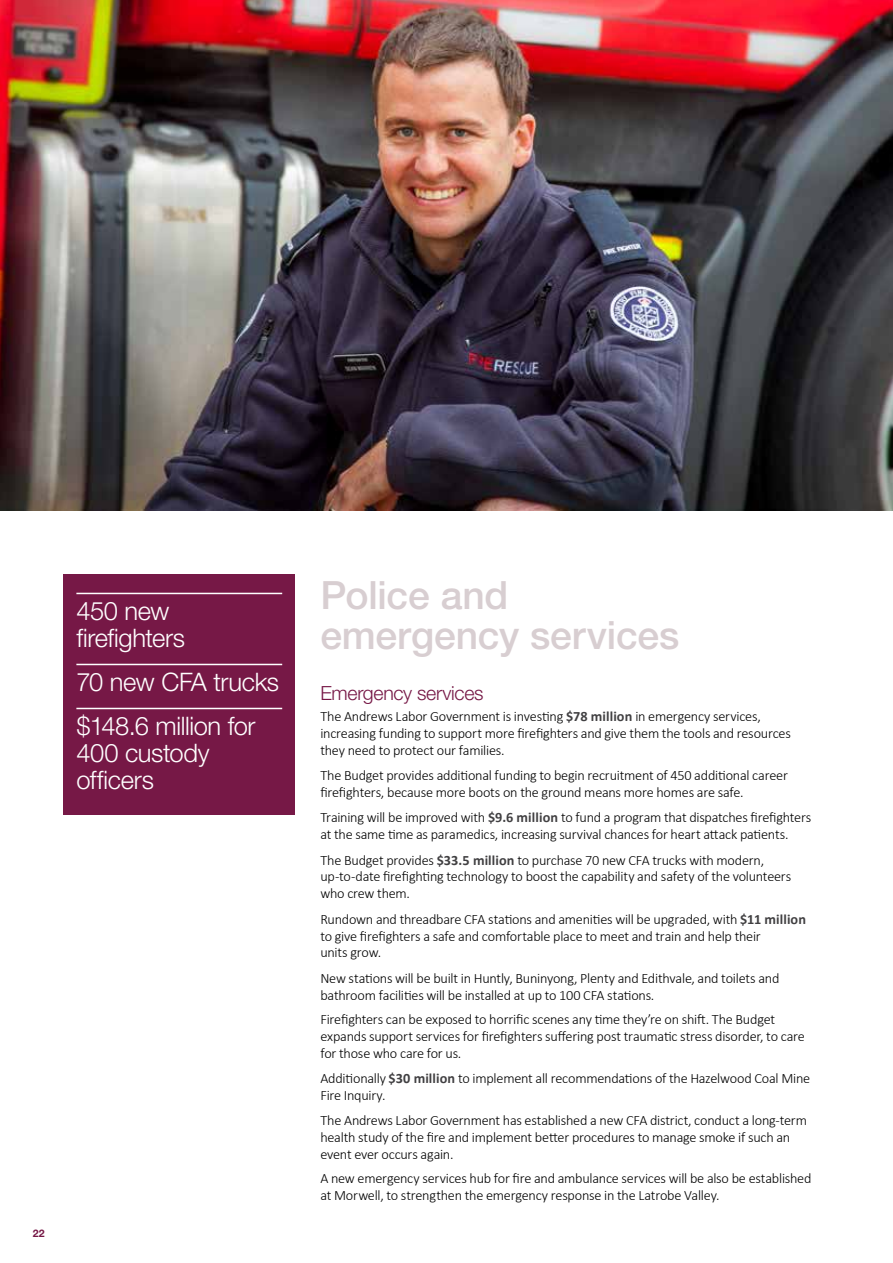
<style>
.page{position:relative;width:893px;height:1263px;background:#fff}
.page>*{position:absolute;margin:0;border:0;box-sizing:border-box;transform-origin:0 0}
.t1{font:500 39px/40.5px "Helvetica Neue";letter-spacing:-.005em;color:#d8ced1}
.t2{font:300 25.5px/27px "Helvetica Neue";letter-spacing:-.015em;color:#fff}
.t3{font:300 19.5px "Helvetica Neue";letter-spacing:-.015em;color:#761846}
.t4{font:300 14.25px/16.8px "Calibri";letter-spacing:-.015em;color:#000}
.t5{font:700 10.5px "Helvetica Neue East A";color:#761846}
.s1{font-weight:700;color:#414042}
</style>
<div class="page">
<div style="left:64px;top:574px;width:231px;height:240px;background:#761846"></div>
<hr style="left:76px;top:593px;width:206px;height:1px;background:#fff">
<hr style="left:76px;top:664px;width:206px;height:1px;background:#fff">
<hr style="left:76px;top:708px;width:206px;height:1px;background:#fff">
<img style="left:0;top:0;width:893px;height:510px">
<h2 class="t2" style="left:76px;top:597px;width:110px">450 new firefighters</h2>
<h2 class="t2" style="left:76px;top:659px;width:204px;line-height:44px">70 new CFA trucks $148.6 million for</h2>
<h2 class="t2" style="left:76px;top:739px;width:135px">400 custody officers</h2>
<p class="t5" style="left:33px;top:1227px;width:13px">22</p>
<h1 class="t1" style="left:320px;top:574px;width:360px">Police and emergency services</h1>
<h3 class="t3" style="left:320px;top:681px;width:165px">Emergency services</h3>
<p class="t4" style="left:320px;top:707px;width:472px">The Andrews Labor Government is investing <span class="s1">$78 million</span> in emergency services, increasing funding to support more firefighters and give them the tools and resources they need to protect our families.</p>
<p class="t4" style="left:320px;top:766px;width:469px">The Budget provides additional funding to begin recruitment of 450 additional career firefighters, because more boots on the ground means more homes are safe.</p>
<p class="t4" style="left:320px;top:808px;width:493px">Training will be improved with <span class="s1">$9.6 million</span> to fund a program that dispatches firefighters at the same time as paramedics, increasing survival chances for heart attack patients.</p>
<p class="t4" style="left:320px;top:851px;width:472px">The Budget provides <span class="s1">$33.5 million</span> to purchase 70 new CFA trucks with modern, up-to-date firefighting technology to boost the capability and safety of the volunteers who crew them.</p>
<p class="t4" style="left:320px;top:910px;width:487px">Rundown and threadbare CFA stations and amenities will be upgraded, with <span class="s1">$11 million </span>to give firefighters a safe and comfortable place to meet and train and help their<br>units grow.</p>
<p class="t4" style="left:320px;top:969px;width:460px">New stations will be built in Huntly, Buninyong, Plenty and Edithvale, and toilets and bathroom facilities will be installed at up to 100 CFA stations.</p>
<p class="t4" style="left:320px;top:1010px;width:486px">Firefighters can be exposed to horrific scenes any time they’re on shift. The Budget expands support services for firefighters suffering post traumatic stress disorder, to care for those who care for us.</p>
<p class="t4" style="left:320px;top:1069px;width:491px">Additionally <span class="s1">$30 million</span> to implement all recommendations of the Hazelwood Coal Mine<br>Fire Inquiry.</p>
<p class="t4" style="left:320px;top:1111px;width:488px">The Andrews Labor Government has established a new CFA district, conduct a long-term health study of the fire and implement better procedures to manage smoke if such an event ever occurs again.</p>
<p class="t4" style="left:320px;top:1169px;width:493px">A new emergency services hub for fire and ambulance services will be also be established at Morwell, to strengthen the emergency response in the Latrobe Valley.</p>
</div>
